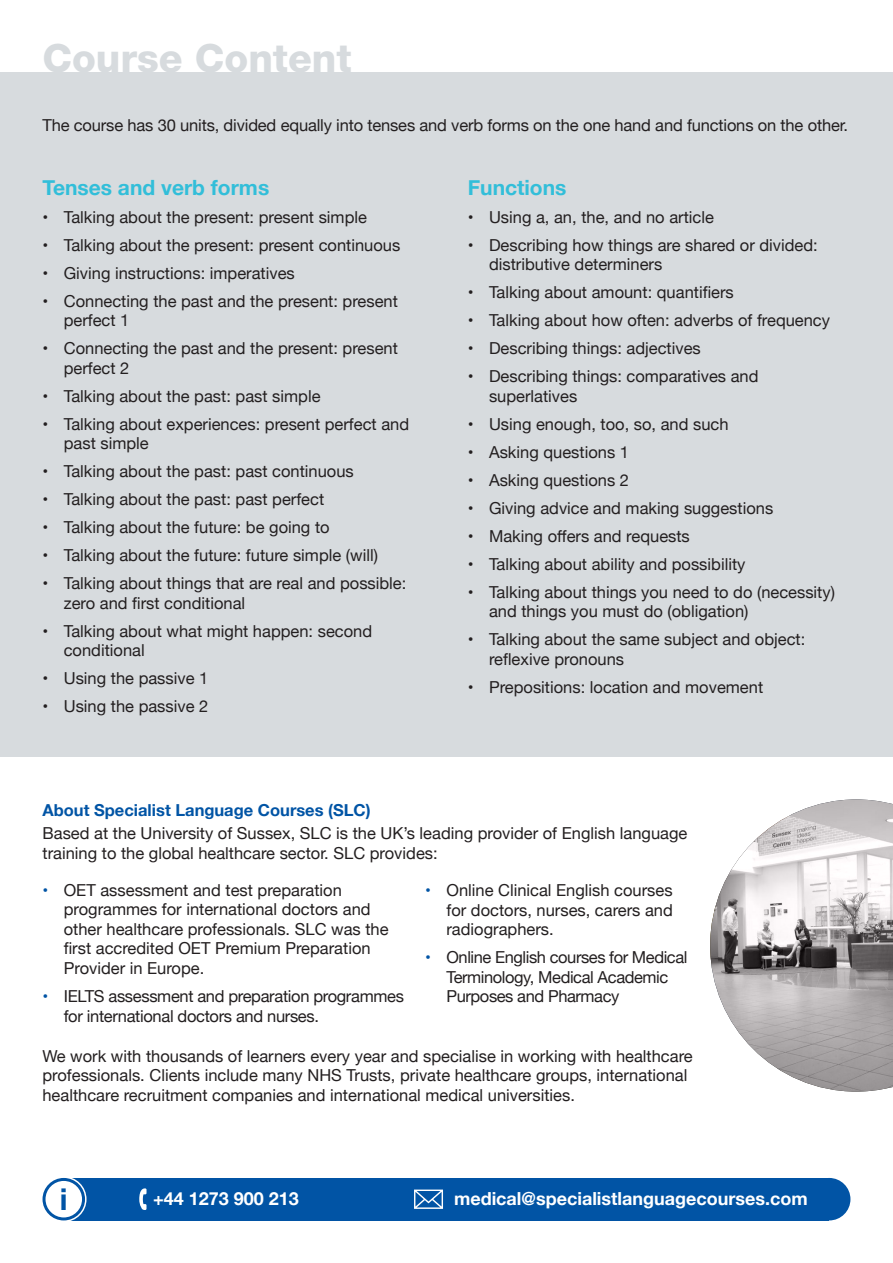
<style>
.page{position:relative;width:893px;height:1263px;background:#fff}
.page>*{position:absolute;margin:0;border:0;box-sizing:border-box;transform-origin:0 0}
.t1{font:800 39px "Helvetica Neue";color:#d7dbde}
.t2{font:700 30px "Helvetica Neue";color:#0154a5}
.t3{font:700 21px "Helvetica Neue";color:#32bed9}
.t4{font:700 18px "Helvetica Neue";color:#fff}
.t5{font:16.5px/19.5px "Helvetica Neue";color:#231f20}
.t6{font:16.5px/19.5px "Helvetica Neue";letter-spacing:-.025em;color:#231f20}
.t7{font:16.5px/19.5px "Helvetica Neue";letter-spacing:-.02em;color:#231f20}
.t8{font:700 16.5px "Helvetica Neue";color:#0154a5}
.s1{color:#0154a5}
</style>
<div class="page">
<div style="left:0;top:72px;width:893px;height:685px;background:#d7dbde"></div>
<img style="left:710px;top:799px;width:183px;height:292px">
<div style="left:64px;top:1178px;width:765px;height:42px;background:#0154a5"></div>
<svg style="left:41px;top:1176px;width:46px;height:46px"></svg>
<div style="left:44px;top:1179px;width:40px;height:40px;background:#fff;border-radius:50%"></div>
<div style="left:43px;top:1178px;width:42px;height:42px;border:3px solid #0154a5;border-radius:50%"></div>
<div style="left:808px;top:1178px;width:42px;height:42px;background:#0154a5;border-radius:50%"></div>
<svg style="left:139px;top:1188px;width:8px;height:22px"></svg>
<svg style="left:414px;top:1189px;width:29px;height:20px"></svg>
<h1 class="t1" style="left:43px;top:35px;width:311px">Course Content</h1>
<p class="t5" style="left:43px;top:116px;width:807px">The course has 30 units, divided equally into tenses and verb forms on the one hand and functions on the other.</p>
<p class="t3" style="left:43px;top:171px;width:228px">Tenses and verb forms</p>
<p class="t5" style="left:43px;top:208px;width:326px">• Talking about the present: present simple</p>
<p class="t5" style="left:43px;top:236px;width:359px">• Talking about the present: present continuous</p>
<p class="t5" style="left:43px;top:264px;width:254px">• Giving instructions: imperatives</p>
<p class="t5" style="left:64px;top:292px;width:336px;text-indent:-21px">• Connecting the past and the present: present perfect 1</p>
<p class="t5" style="left:64px;top:340px;width:336px;text-indent:-21px">• Connecting the past and the present: present perfect 2</p>
<p class="t5" style="left:43px;top:387px;width:280px">• Talking about the past: past simple</p>
<p class="t5" style="left:64px;top:415px;width:347px;text-indent:-21px">• Talking about experiences: present perfect and past simple</p>
<p class="t5" style="left:43px;top:463px;width:313px">• Talking about the past: past continuous</p>
<p class="t5" style="left:43px;top:491px;width:283px">• Talking about the past: past perfect</p>
<p class="t5" style="left:43px;top:519px;width:289px">• Talking about the future: be going to</p>
<p class="t5" style="left:43px;top:547px;width:337px">• Talking about the future: future simple (will)</p>
<p class="t5" style="left:64px;top:575px;width:344px;text-indent:-21px">• Talking about things that are real and possible: zero and first conditional</p>
<p class="t5" style="left:64px;top:622px;width:310px;text-indent:-21px">• Talking about what might happen: second conditional</p>
<p class="t5" style="left:43px;top:670px;width:167px">• Using the passive 1</p>
<p class="t5" style="left:43px;top:698px;width:167px">• Using the passive 2</p>
<p class="t3" style="left:468px;top:171px;width:100px">Functions</p>
<p class="t5" style="left:468px;top:208px;width:248px">• Using a, an, the, and no article</p>
<p class="t5" style="left:489px;top:236px;width:330px;text-indent:-21px">• Describing how things are shared or divided: distributive determiners</p>
<p class="t5" style="left:468px;top:284px;width:268px">• Talking about amount: quantifiers</p>
<p class="t5" style="left:468px;top:312px;width:364px">• Talking about how often: adverbs of frequency</p>
<p class="t5" style="left:468px;top:340px;width:235px">• Describing things: adjectives</p>
<p class="t5" style="left:489px;top:368px;width:271px;text-indent:-21px">• Describing things: comparatives and superlatives</p>
<p class="t5" style="left:468px;top:415px;width:262px">• Using enough, too, so, and such</p>
<p class="t5" style="left:468px;top:443px;width:163px">• Asking questions 1</p>
<p class="t5" style="left:468px;top:471px;width:163px">• Asking questions 2</p>
<p class="t5" style="left:468px;top:499px;width:307px">• Giving advice and making suggestions</p>
<p class="t5" style="left:468px;top:527px;width:224px">• Making offers and requests</p>
<p class="t5" style="left:468px;top:555px;width:279px">• Talking about ability and possibility</p>
<p class="t5" style="left:489px;top:583px;width:347px;text-indent:-21px">• Talking about things you need to do (necessity) and things you must do (obligation)</p>
<p class="t5" style="left:489px;top:631px;width:318px;text-indent:-21px">• Talking about the same subject and object: reflexive pronouns</p>
<p class="t5" style="left:468px;top:678px;width:297px">• Prepositions: location and movement</p>
<p class="t8" style="left:43px;top:797px;width:330px">About Specialist Language Courses (SLC)</p>
<p class="t5" style="left:43px;top:825px;width:646px">Based at the University of Sussex, SLC is the UK’s leading provider of English language training to the global healthcare sector. SLC provides:</p>
<p class="t5" style="left:64px;top:881px;width:326px;text-indent:-21px"><span class="s1">•</span> OET assessment and test preparation programmes for international doctors and other healthcare professionals. SLC was the first accredited OET Premium Preparation Provider in Europe.</p>
<p class="t7" style="left:64px;top:987px;width:342px;text-indent:-21px"><span class="s1">•</span> IELTS assessment and preparation programmes for international doctors and nurses.</p>
<p class="t5" style="left:446px;top:881px;width:228px;text-align:justify;text-indent:-21px"><span class="s1">•</span> Online Clinical English courses for doctors, nurses, carers and radiographers.</p>
<p class="t6" style="left:446px;top:948px;width:243px;text-indent:-21px"><span class="s1">•</span> Online English courses for Medical<br>Terminology, Medical Academic<br>Purposes and Pharmacy</p>
<p class="t5" style="left:42px;top:1047px;width:652px">We work with thousands of learners every year and specialise in working with healthcare professionals. Clients include many NHS Trusts, private healthcare groups, international healthcare recruitment companies and international medical universities.</p>
<h2 class="t2" style="left:60px;top:1175px;width:9px">i</h2>
<p class="t4" style="left:153px;top:1185px;width:147px">+44 1273 900 213</p>
<p class="t4" style="left:454px;top:1185px;width:355px">medical@specialistlanguagecourses.com</p>
</div>
